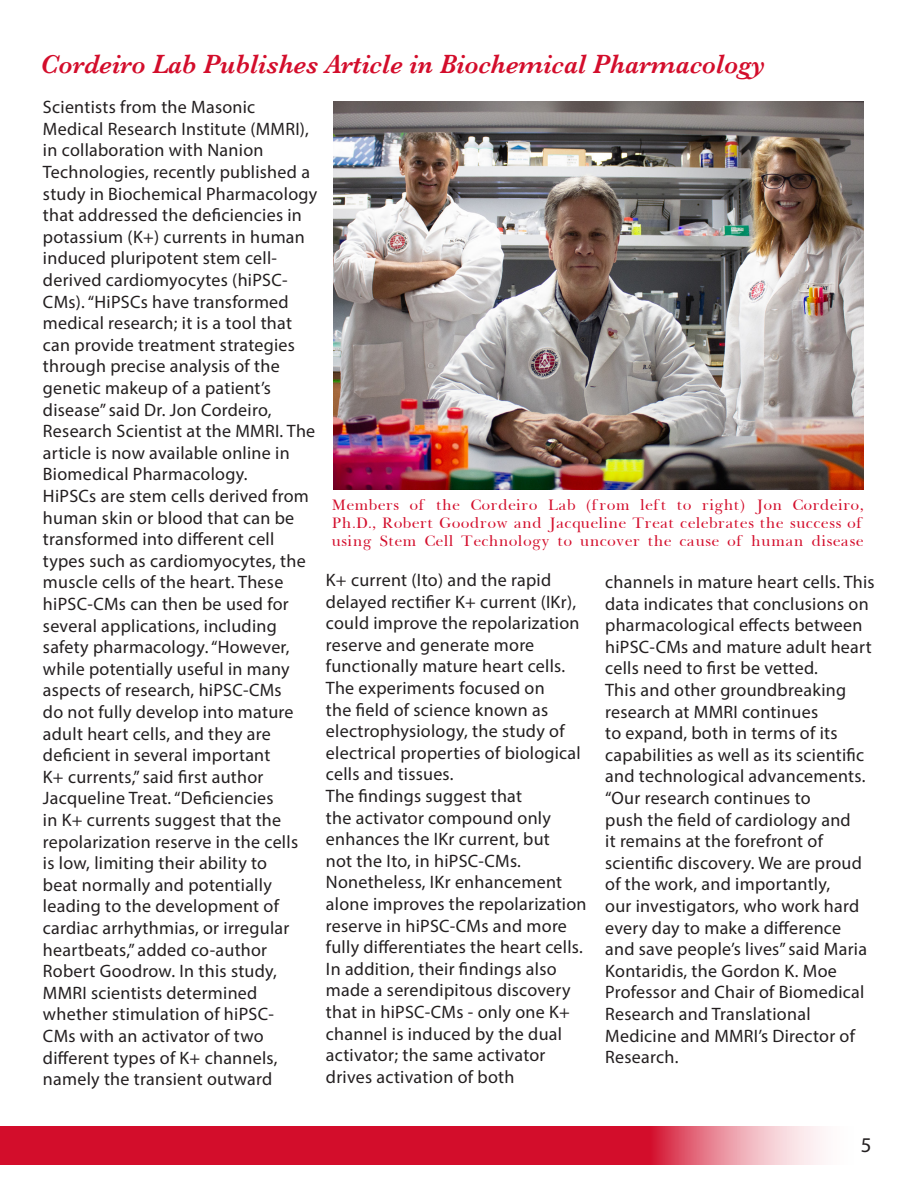
<style>
.page{position:relative;width:918px;height:1188px;background:#fff}
.page>*{position:absolute;margin:0;border:0;box-sizing:border-box;transform-origin:0 0}
.Headline{font:italic 600 27px "Baskerville";color:#d30d2b}
.t1{font:21px "Myriad Pro";color:#231f20}
.Body_Copy{font:18px/21.6px "Myriad Pro";letter-spacing:.015em;color:#231f20}
.Red_Photo_Caption{font:300 18px/18px "Baskerville";color:#d30d2b;text-align:justify}
</style>
<div class="page">
<img style="left:333px;top:101px;width:531px;height:388px">
<svg style="left:0;top:1126px;width:822px;height:39px;fill:#d30d2b"></svg>
<p class="Headline" style="left:41px;top:49px;width:726px">Cordeiro Lab Publishes Article in Biochemical Pharmacology</p>
<p class="Body_Copy" style="left:43px;top:96px;width:276px">Scientists from the Masonic<br>Medical Research Institute (MMRI), in collaboration with Nanion<br>Technologies, recently published a study in Biochemical Pharmacology that addressed the deficiencies in potassium (K+) currents in human induced pluripotent stem cell&shy;derived cardiomyocytes (hiPSC-<br>CMs). “HiPSCs have transformed medical research; it is a tool that can provide treatment strategies through precise analysis of the genetic makeup of a patient’s disease” said Dr. Jon Cordeiro,<br>Research Scientist at the MMRI. The article is now available online in<br>Biomedical Pharmacology.</p>
<p class="Body_Copy" style="left:43px;top:485px;width:267px">HiPSCs are stem cells derived from human skin or blood that can be transformed into different cell types such as cardiomyocytes, the muscle cells of the heart. These hiPSC-CMs can then be used for several applications, including safety pharmacology. “However, while potentially useful in many aspects of research, hiPSC-CMs<br>do not fully develop into mature adult heart cells, and they are deficient in several important<br>K+ currents,” said first author<br>Jacqueline Treat. “Deficiencies<br>in K+ currents suggest that the repolarization reserve in the cells is low, limiting their ability to<br>beat normally and potentially leading to the development of cardiac arrhythmias, or irregular heartbeats,” added co-author<br>Robert Goodrow. In this study,<br>MMRI scientists determined whether stimulation of hiPSC-<br>CMs with an activator of two different types of K+ channels, namely the transient outward</p>
<p class="Red_Photo_Caption" style="left:332px;top:497px;width:534px">Members of the Cordeiro Lab (from left to right) Jon Cordeiro, Ph.D., Robert Goodrow and Jacqueline Treat celebrates the success of using Stem Cell Technology to uncover the cause of human disease</p>
<p class="Body_Copy" style="left:326px;top:569px;width:256px">K+ current (Ito) and the rapid delayed rectifier K+ current (IKr), could improve the repolarization reserve and generate more functionally mature heart cells.<br>The experiments focused on<br>the field of science known as electrophysiology, the study of electrical properties of biological cells and tissues.</p>
<p class="Body_Copy" style="left:326px;top:785px;width:262px">The findings suggest that<br>the activator compound only enhances the IKr current, but<br>not the Ito, in hiPSC-CMs.<br>Nonetheless, IKr enhancement alone improves the repolarization reserve in hiPSC-CMs and more fully differentiates the heart cells.<br>In addition, their findings also made a serendipitous discovery that in hiPSC-CMs - only one K+ channel is induced by the dual activator; the same activator drives activation of both</p>
<p class="Body_Copy" style="left:605px;top:571px;width:271px">channels in mature heart cells. This data indicates that conclusions on pharmacological effects between hiPSC-CMs and mature adult heart cells need to first be vetted.</p>
<p class="Body_Copy" style="left:605px;top:679px;width:263px">This and other groundbreaking research at MMRI continues<br>to expand, both in terms of its capabilities as well as its scientific and technological advancements. “Our research continues to<br>push the field of cardiology and<br>it remains at the forefront of scientific discovery. We are proud of the work, and importantly,<br>our investigators, who work hard every day to make a difference and save people’s lives” said Maria<br>Kontaridis, the Gordon K. Moe<br>Professor and Chair of Biomedical<br>Research and Translational<br>Medicine and MMRI’s Director of<br>Research.</p>
<p class="t1" style="left:861px;top:1132px;width:12px">5</p>
</div>
